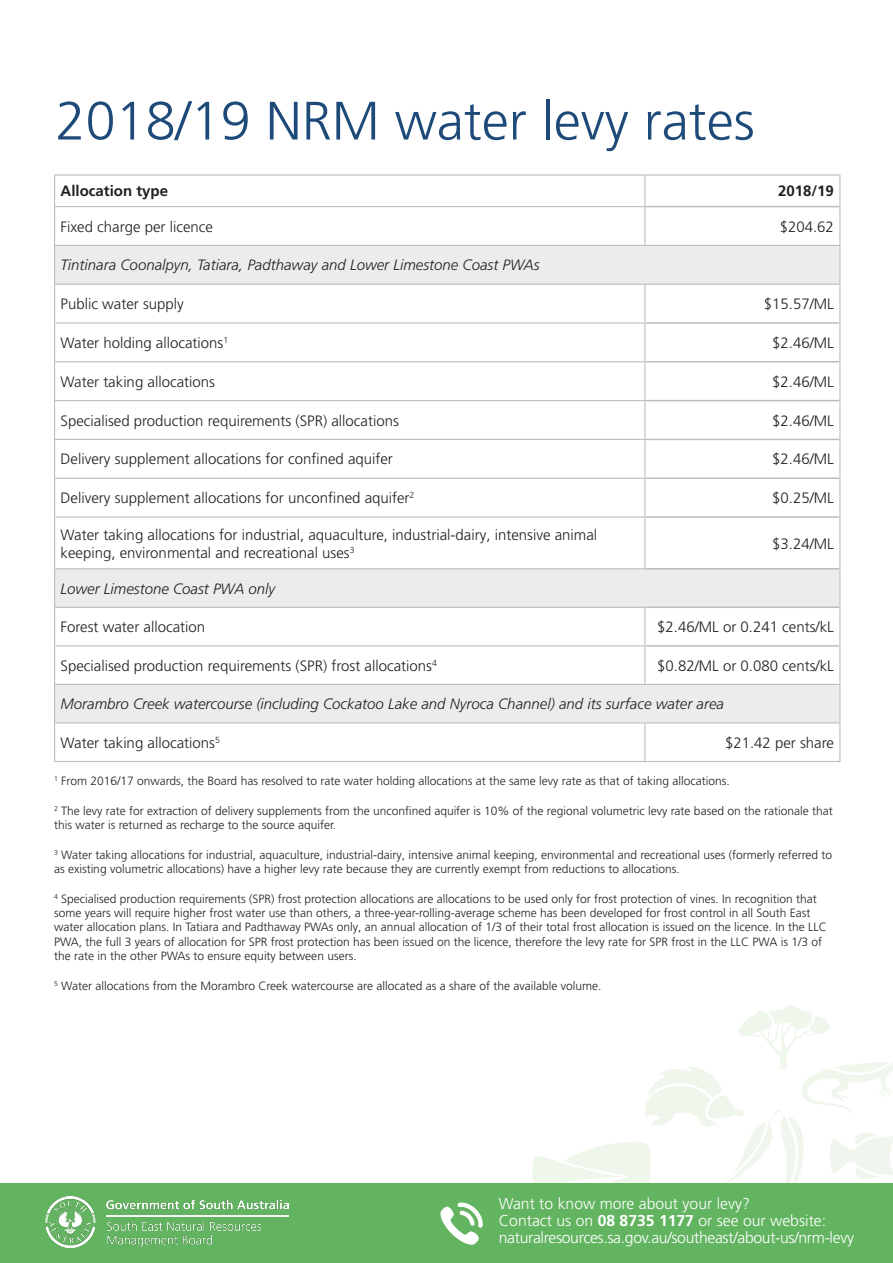
<style>
.page{position:relative;width:893px;height:1263px;background:#fff}
.page>*{position:absolute;margin:0;border:0;box-sizing:border-box;transform-origin:0 0}
.t1{font:300 54px "Frutiger LT Pro";color:#1d4a78}
.t2{font:300 15.75px/17px "Frutiger LT Pro";letter-spacing:-.02em;color:#fff}
.t3{font:300 15px/18px "Frutiger LT Pro";color:#231f20}
.t4{font:italic 300 15px "Frutiger LT Pro";color:#231f20}
.t5{font:700 15px "Frutiger LT Pro";color:#231f20}
.t6{font:300 12px/14.4px "Frutiger LT Pro";color:#231f20}
.s1{font-weight:700}
</style>
<div class="page">
<div style="left:0;top:1183px;width:893px;height:80px;background:#63b461"></div>
<svg style="left:55px;top:246px;width:784px;height:476px"></svg>
<hr style="left:54px;top:174px;width:591px;height:2px;background:#bcbdc0">
<hr style="left:54px;top:176px;width:1px;height:30px;background:#bcbdc0">
<hr style="left:645px;top:174px;width:195px;height:2px;background:#bcbdc0">
<hr style="left:644px;top:176px;width:1px;height:30px;background:#bcbdc0">
<hr style="left:839px;top:176px;width:1px;height:31px;background:#bcbdc0">
<hr style="left:54px;top:206px;width:591px;height:1px;background:#bcbdc0">
<hr style="left:54px;top:207px;width:1px;height:38px;background:#bcbdc0">
<hr style="left:644px;top:207px;width:1px;height:38px;background:#bcbdc0">
<hr style="left:839px;top:207px;width:1px;height:38px;background:#bcbdc0">
<hr style="left:54px;top:285px;width:1px;height:37px;background:#bcbdc0">
<hr style="left:644px;top:285px;width:1px;height:37px;background:#bcbdc0">
<hr style="left:839px;top:285px;width:1px;height:38px;background:#bcbdc0">
<hr style="left:54px;top:322px;width:591px;height:2px;background:#bcbdc0">
<hr style="left:54px;top:324px;width:1px;height:37px;background:#bcbdc0">
<hr style="left:644px;top:324px;width:1px;height:37px;background:#bcbdc0">
<hr style="left:839px;top:323px;width:1px;height:39px;background:#bcbdc0">
<hr style="left:54px;top:361px;width:591px;height:1px;background:#bcbdc0">
<hr style="left:54px;top:362px;width:1px;height:38px;background:#bcbdc0">
<hr style="left:644px;top:362px;width:1px;height:38px;background:#bcbdc0">
<hr style="left:839px;top:362px;width:1px;height:39px;background:#bcbdc0">
<hr style="left:54px;top:400px;width:591px;height:1px;background:#bcbdc0">
<hr style="left:54px;top:401px;width:1px;height:38px;background:#bcbdc0">
<hr style="left:644px;top:401px;width:1px;height:38px;background:#bcbdc0">
<hr style="left:839px;top:401px;width:1px;height:38px;background:#bcbdc0">
<hr style="left:54px;top:439px;width:591px;height:1px;background:#bcbdc0">
<hr style="left:54px;top:440px;width:1px;height:38px;background:#bcbdc0">
<hr style="left:644px;top:440px;width:1px;height:38px;background:#bcbdc0">
<hr style="left:839px;top:439px;width:1px;height:39px;background:#bcbdc0">
<hr style="left:54px;top:478px;width:591px;height:1px;background:#bcbdc0">
<hr style="left:54px;top:479px;width:1px;height:37px;background:#bcbdc0">
<hr style="left:644px;top:479px;width:1px;height:37px;background:#bcbdc0">
<hr style="left:839px;top:478px;width:1px;height:39px;background:#bcbdc0">
<hr style="left:54px;top:516px;width:591px;height:2px;background:#bcbdc0">
<hr style="left:54px;top:518px;width:1px;height:50px;background:#bcbdc0">
<hr style="left:644px;top:518px;width:1px;height:50px;background:#bcbdc0">
<hr style="left:839px;top:517px;width:1px;height:52px;background:#bcbdc0">
<hr style="left:54px;top:568px;width:591px;height:1px;background:#bcbdc0">
<hr style="left:54px;top:569px;width:1px;height:38px;background:#bcbdc0">
<hr style="left:839px;top:569px;width:1px;height:38px;background:#bcbdc0">
<hr style="left:54px;top:607px;width:591px;height:1px;background:#bcbdc0">
<hr style="left:54px;top:608px;width:1px;height:37px;background:#bcbdc0">
<hr style="left:644px;top:608px;width:1px;height:37px;background:#bcbdc0">
<hr style="left:839px;top:607px;width:1px;height:39px;background:#bcbdc0">
<hr style="left:54px;top:645px;width:591px;height:1px;background:#bcbdc0">
<hr style="left:54px;top:646px;width:1px;height:38px;background:#bcbdc0">
<hr style="left:644px;top:646px;width:1px;height:38px;background:#bcbdc0">
<hr style="left:839px;top:646px;width:1px;height:38px;background:#bcbdc0">
<hr style="left:54px;top:723px;width:1px;height:38px;background:#bcbdc0">
<hr style="left:644px;top:723px;width:1px;height:38px;background:#bcbdc0">
<hr style="left:839px;top:723px;width:1px;height:38px;background:#bcbdc0">
<hr style="left:54px;top:761px;width:591px;height:1px;background:#bcbdc0">
<hr style="left:645px;top:761px;width:195px;height:1px;background:#bcbdc0">
<hr style="left:645px;top:206px;width:194px;height:1px;background:#bcbdc0">
<hr style="left:645px;top:322px;width:194px;height:2px;background:#bcbdc0">
<hr style="left:645px;top:361px;width:194px;height:2px;background:#bcbdc0">
<hr style="left:645px;top:400px;width:194px;height:1px;background:#bcbdc0">
<hr style="left:645px;top:439px;width:194px;height:1px;background:#bcbdc0">
<hr style="left:645px;top:477px;width:194px;height:2px;background:#bcbdc0">
<hr style="left:645px;top:516px;width:194px;height:2px;background:#bcbdc0">
<hr style="left:645px;top:568px;width:194px;height:1px;background:#bcbdc0">
<hr style="left:645px;top:606px;width:194px;height:2px;background:#bcbdc0">
<hr style="left:645px;top:645px;width:194px;height:2px;background:#bcbdc0">
<hr style="left:54px;top:684px;width:591px;height:1px;background:#bcbdc0">
<hr style="left:54px;top:685px;width:1px;height:37px;background:#bcbdc0">
<hr style="left:645px;top:684px;width:195px;height:1px;background:#bcbdc0">
<hr style="left:839px;top:685px;width:1px;height:37px;background:#bcbdc0">
<hr style="left:54px;top:722px;width:591px;height:1px;background:#bcbdc0">
<hr style="left:645px;top:722px;width:195px;height:1px;background:#bcbdc0">
<hr style="left:54px;top:245px;width:591px;height:1px;background:#bcbdc0">
<hr style="left:54px;top:246px;width:1px;height:38px;background:#bcbdc0">
<hr style="left:645px;top:245px;width:195px;height:1px;background:#bcbdc0">
<hr style="left:839px;top:246px;width:1px;height:38px;background:#bcbdc0">
<hr style="left:54px;top:284px;width:591px;height:1px;background:#bcbdc0">
<hr style="left:645px;top:284px;width:195px;height:1px;background:#bcbdc0">
<img style="left:46px;top:1197px;width:243px;height:50px">
<svg style="left:440px;top:1202px;width:43px;height:43px"></svg>
<p class="t1" style="left:56px;top:89px;width:701px">2018/19 NRM water levy rates</p>
<p class="t5" style="left:61px;top:182px;width:109px">Allocation type</p>
<p class="t5" style="left:778px;top:182px;width:57px">2018/19</p>
<p class="t3" style="left:61px;top:218px;width:154px">Fixed charge per licence</p>
<p class="t3" style="left:780px;top:218px;width:56px">$204.62</p>
<p class="t4" style="left:61px;top:256px;width:481px">Tintinara Coonalpyn, Tatiara, Padthaway and Lower Limestone Coast PWAs</p>
<p class="t3" style="left:61px;top:295px;width:125px">Public water supply</p>
<p class="t3" style="left:764px;top:295px;width:72px">$15.57/ML</p>
<p class="t3" style="left:61px;top:334px;width:169px">Water holding allocations<sup>1</sup></p>
<p class="t3" style="left:772px;top:334px;width:63px">$2.46/ML</p>
<p class="t3" style="left:61px;top:373px;width:156px">Water taking allocations</p>
<p class="t3" style="left:772px;top:373px;width:63px">$2.46/ML</p>
<p class="t3" style="left:61px;top:412px;width:340px">Specialised production requirements (SPR) allocations</p>
<p class="t3" style="left:772px;top:412px;width:63px">$2.46/ML</p>
<p class="t3" style="left:61px;top:450px;width:334px">Delivery supplement allocations for confined aquifer</p>
<p class="t3" style="left:772px;top:450px;width:63px">$2.46/ML</p>
<p class="t3" style="left:61px;top:489px;width:355px">Delivery supplement allocations for unconfined aquifer<sup>2</sup></p>
<p class="t3" style="left:772px;top:489px;width:63px">$0.25/ML</p>
<p class="t3" style="left:61px;top:525px;width:538px">Water taking allocations for industrial, aquaculture, industrial-dairy, intensive animal keeping, environmental and recreational uses<sup>3</sup></p>
<p class="t3" style="left:772px;top:534px;width:63px">$3.24/ML</p>
<p class="t4" style="left:61px;top:580px;width:216px">Lower Limestone Coast PWA only</p>
<p class="t3" style="left:61px;top:618px;width:146px">Forest water allocation</p>
<p class="t3" style="left:657px;top:618px;width:178px">$2.46/ML or 0.241 cents/kL</p>
<p class="t3" style="left:61px;top:657px;width:378px">Specialised production requirements (SPR) frost allocations<sup>4</sup></p>
<p class="t3" style="left:657px;top:657px;width:178px">$0.82/ML or 0.080 cents/kL</p>
<p class="t4" style="left:61px;top:695px;width:665px">Morambro Creek watercourse (including Cockatoo Lake and Nyroca Channel) and its surface water area</p>
<p class="t3" style="left:61px;top:734px;width:161px">Water taking allocations<sup>5</sup></p>
<p class="t3" style="left:725px;top:734px;width:110px">$21.42 per share</p>
<p class="t6" style="left:54px;top:774px;width:677px"><sup>1</sup> From 2016/17 onwards, the Board has resolved to rate water holding allocations at the same levy rate as that of taking allocations.</p>
<p class="t6" style="left:54px;top:804px;width:780px"><sup>2</sup> The levy rate for extraction of delivery supplements from the unconfined aquifer is 10% of the regional volumetric levy rate based on the rationale that this water is returned as recharge to the source aquifer.</p>
<p class="t6" style="left:54px;top:847px;width:780px"><sup>3</sup> Water taking allocations for industrial, aquaculture, industrial-dairy, intensive animal keeping, environmental and recreational uses (formerly referred to as existing volumetric allocations) have a higher levy rate because they are currently exempt from reductions to allocations.</p>
<p class="t6" style="left:54px;top:891px;width:774px"><sup>4</sup> Specialised production requirements (SPR) frost protection allocations are allocations to be used only for frost protection of vines. In recognition that some years will require higher frost water use than others, a three-year-rolling-average scheme has been developed for frost control in all South East water allocation plans. In Tatiara and Padthaway PWAs only, an annual allocation of 1/3 of their total frost allocation is issued on the licence. In the LLC PWA, the full 3 years of allocation for SPR frost protection has been issued on the licence, therefore the levy rate for SPR frost in the LLC PWA is 1/3 of the rate in the other PWAs to ensure equity between users.</p>
<p class="t6" style="left:54px;top:978px;width:549px"><sup>5</sup> Water allocations from the Morambro Creek watercourse are allocated as a share of the available volume.</p>
<p class="t2" style="left:499px;top:1195px;width:357px">Want to know more about your levy?<br>Contact us on <span class="s1">08 8735 1177</span> or see our website: naturalresources.sa.gov.au/southeast/about-us/nrm-levy</p>
</div>
